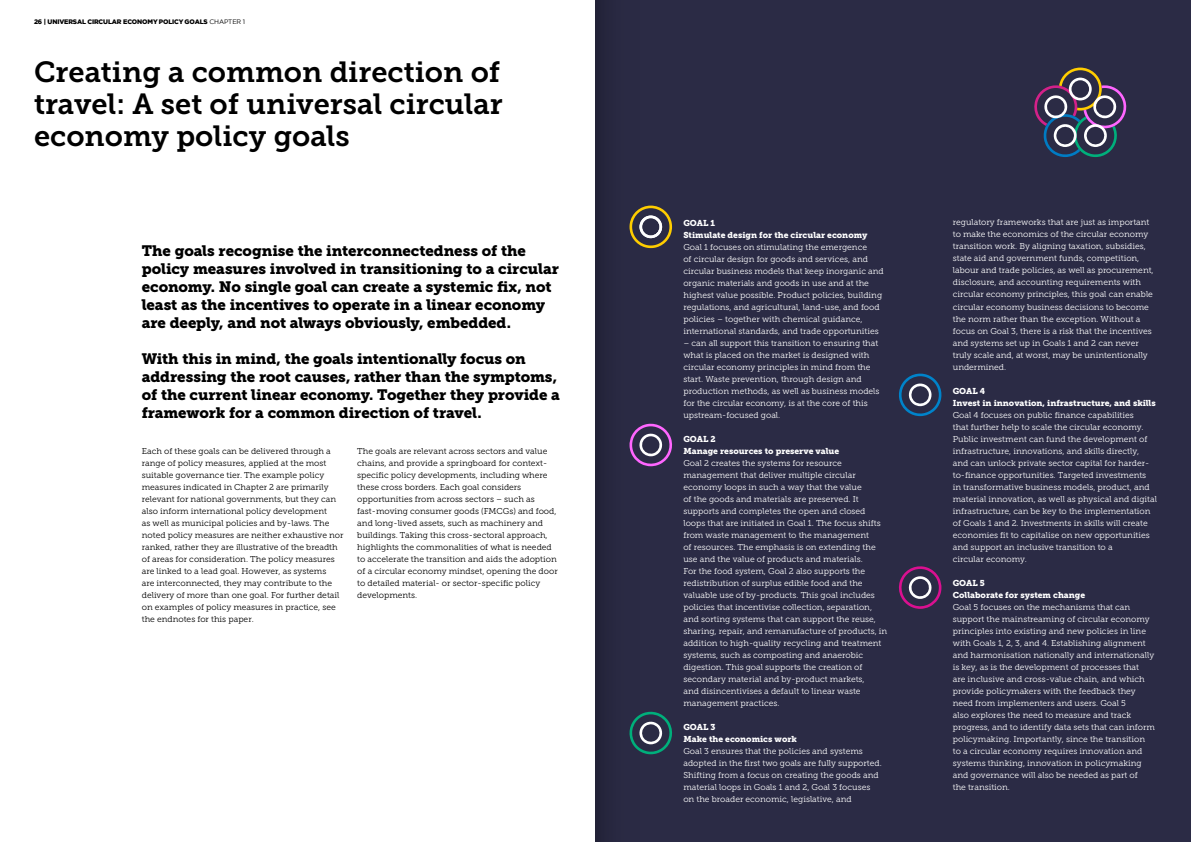
<style>
.page{position:relative;width:1191px;height:842px;background:#fff}
.page>*{position:absolute;margin:0;border:0;box-sizing:border-box;transform-origin:0 0}
.t1{font:29px/32px "Museo Slab 700";color:#000;text-align:justify}
.t2{font:15px/18px "Museo Slab 900";letter-spacing:-.005em;color:#000}
.t3{font:8.5px/12px "Museo Slab 300";color:#fff}
.t4{font:8.5px/12px "Museo Slab 300";color:#000}
.t5{font:8.5px/12px "Museo Slab 900";color:#fff}
.t6{font:900 6.5px "Gotham";letter-spacing:-.02em;color:#000}
.s1{font-weight:400}
</style>
<div class="page">
<div style="left:595px;top:0;width:596px;height:842px;background:#2b2b45"></div>
<svg style="left:1034px;top:68px;width:93px;height:89px"></svg>
<svg style="left:641px;top:206px;width:31px;height:42px"></svg>
<svg style="left:641px;top:423px;width:31px;height:43px"></svg>
<svg style="left:641px;top:711px;width:31px;height:43px"></svg>
<svg style="left:899px;top:373px;width:43px;height:43px"></svg>
<svg style="left:898px;top:566px;width:43px;height:43px"></svg>
<p class="t6" style="left:34px;top:18px;width:213px">26 | UNIVERSAL CIRCULAR ECONOMY POLICY GOALS <span class="s1">CHAPTER 1</span></p>
<h1 class="t1" style="left:34px;top:56px;width:470px">Creating a common direction of travel: A set of universal circular economy policy goals</h1>
<p class="t2" style="left:142px;top:242px;width:418px">The goals recognise the interconnectedness of the policy measures involved in transitioning to a circular economy. No single goal can create a systemic fix, not least as the incentives to operate in a linear economy are deeply, and not always obviously, embedded.</p>
<h2 class="t2" style="left:142px;top:350px;width:420px">With this in mind, the goals intentionally focus on addressing the root causes, rather than the symptoms, of the current linear economy. Together they provide a framework for a common direction of travel.</h2>
<p class="t4" style="left:142px;top:445px;width:203px">Each of these goals can be delivered through a range of policy measures, applied at the most suitable governance tier. The example policy measures indicated in Chapter 2 are primarily relevant for national governments, but they can also inform international policy development<br>as well as municipal policies and by-laws. The noted policy measures are neither exhaustive nor ranked, rather they are illustrative of the breadth of areas for consideration. The policy measures are linked to a lead goal. However, as systems<br>are interconnected, they may contribute to the delivery of more than one goal. For further detail on examples of policy measures in practice, see the endnotes for this paper.</p>
<p class="t4" style="left:357px;top:445px;width:202px">The goals are relevant across sectors and value chains, and provide a springboard for context&shy;specific policy developments, including where these cross borders. Each goal considers opportunities from across sectors – such as fast-moving consumer goods (FMCGs) and food, and long-lived assets, such as machinery and buildings. Taking this cross-sectoral approach, highlights the commonalities of what is needed to accelerate the transition and aids the adoption of a circular economy mindset, opening the door to detailed material- or sector-specific policy developments.</p>
<p class="t5" style="left:683px;top:217px;width:185px">GOAL 1<br>Stimulate design for the circular economy</p>
<p class="t3" style="left:683px;top:241px;width:202px">Goal 1 focuses on stimulating the emergence<br>of circular design for goods and services, and circular business models that keep inorganic and organic materials and goods in use and at the highest value possible. Product policies, building regulations, and agricultural, land-use, and food policies – together with chemical guidance, international standards, and trade opportunities</p>
<p class="t3" style="left:683px;top:337px;width:198px">– can all support this transition to ensuring that what is placed on the market is designed with circular economy principles in mind from the start. Waste prevention, through design and production methods, as well as business models for the circular economy, is at the core of this upstream-focused goal.</p>
<p class="t5" style="left:683px;top:433px;width:157px">GOAL 2<br>Manage resources to preserve value</p>
<p class="t3" style="left:683px;top:457px;width:205px">Goal 2 creates the systems for resource management that deliver multiple circular economy loops in such a way that the value<br>of the goods and materials are preserved. It supports and completes the open and closed loops that are initiated in Goal 1. The focus shifts from waste management to the management<br>of resources. The emphasis is on extending the use and the value of products and materials.<br>For the food system, Goal 2 also supports the redistribution of surplus edible food and the valuable use of by-products. This goal includes policies that incentivise collection, separation, and sorting systems that can support the reuse, sharing, repair, and remanufacture of products, in addition to high-quality recycling and treatment systems, such as composting and anaerobic digestion. This goal supports the creation of secondary material and by-product markets,<br>and disincentivises a default to linear waste management practices.</p>
<p class="t5" style="left:683px;top:721px;width:115px">GOAL 3<br>Make the economics work</p>
<p class="t3" style="left:683px;top:745px;width:200px">Goal 3 ensures that the policies and systems adopted in the first two goals are fully supported.<br>Shifting from a focus on creating the goods and material loops in Goals 1 and 2, Goal 3 focuses on the broader economic, legislative, and</p>
<p class="t3" style="left:952px;top:217px;width:202px">regulatory frameworks that are just as important to make the economics of the circular economy transition work. By aligning taxation, subsidies, state aid and government funds, competition, labour and trade policies, as well as procurement, disclosure, and accounting requirements with circular economy principles, this goal can enable circular economy business decisions to become the norm rather than the exception. Without a focus on Goal 3, there is a risk that the incentives and systems set up in Goals 1 and 2 can never truly scale and, at worst, may be unintentionally undermined.</p>
<p class="t5" style="left:952px;top:385px;width:204px">GOAL 4<br>Invest in innovation, infrastructure, and skills</p>
<p class="t3" style="left:952px;top:409px;width:206px">Goal 4 focuses on public finance capabilities<br>that further help to scale the circular economy.<br>Public investment can fund the development of infrastructure, innovations, and skills directly,<br>and can unlock private sector capital for harder&shy;to-finance opportunities. Targeted investments<br>in transformative business models, product, and material innovation, as well as physical and digital infrastructure, can be key to the implementation of Goals 1 and 2. Investments in skills will create economies fit to capitalise on new opportunities and support an inclusive transition to a<br>circular economy.</p>
<p class="t5" style="left:952px;top:577px;width:134px">GOAL 5<br>Collaborate for system change</p>
<p class="t3" style="left:952px;top:601px;width:204px">Goal 5 focuses on the mechanisms that can support the mainstreaming of circular economy principles into existing and new policies in line with Goals 1, 2, 3, and 4. Establishing alignment and harmonisation nationally and internationally is key, as is the development of processes that<br>are inclusive and cross-value chain, and which provide policymakers with the feedback they need from implementers and users. Goal 5<br>also explores the need to measure and track progress, and to identify data sets that can inform policymaking. Importantly, since the transition to a circular economy requires innovation and systems thinking, innovation in policymaking and governance will also be needed as part of<br>the transition.</p>
</div>
